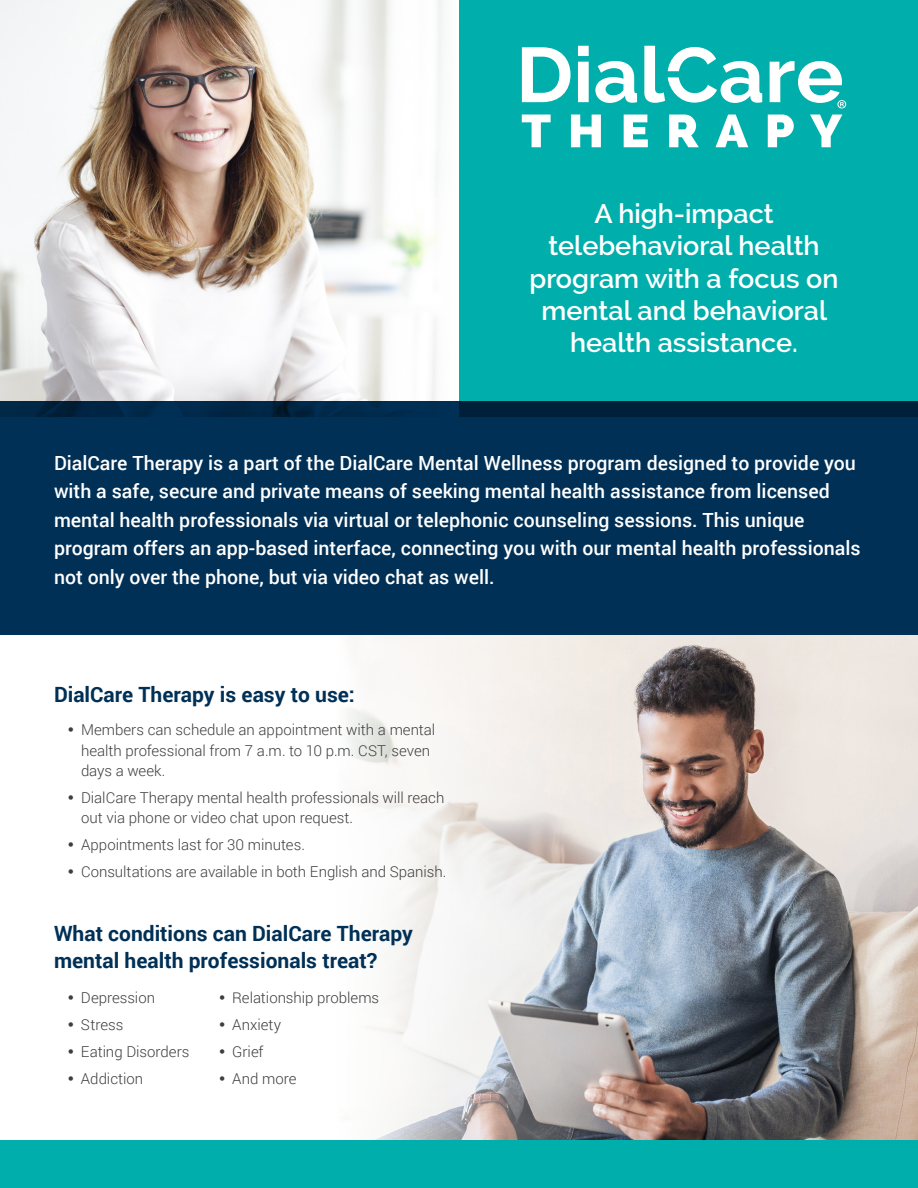
<style>
.page{position:relative;width:918px;height:1188px;background:#fff}
.page>*{position:absolute;margin:0;border:0;box-sizing:border-box;transform-origin:0 0}
.t1{font:600 27px/32.4px "Raleway";color:#fff;text-align:center}
.t2{font:700 21px/27px "Roboto";color:#003056}
.t3{font:500 19.5px/28.5px "Roboto";color:#fff}
.Bullets{font:300 15px/20.2px "Roboto";color:#3e3e3f}
</style>
<div class="page">
<div style="left:0;top:0;width:918px;height:417px;background:#00afab"></div>
<img style="left:348px;top:635px;width:570px;height:505px">
<img style="left:0;top:0;width:459px;height:402px">
<div style="left:0;top:402px;width:918px;height:233px;background:#003056"></div>
<div style="left:0;top:1140px;width:918px;height:48px;background:#00afab"></div>
<svg style="left:522px;top:115px;width:29px;height:32px"></svg>
<svg style="left:571px;top:115px;width:30px;height:32px"></svg>
<svg style="left:624px;top:115px;width:24px;height:32px"></svg>
<svg style="left:669px;top:115px;width:30px;height:32px"></svg>
<svg style="left:716px;top:115px;width:32px;height:32px"></svg>
<svg style="left:768px;top:115px;width:26px;height:32px"></svg>
<svg style="left:810px;top:115px;width:32px;height:32px"></svg>
<svg style="left:522px;top:47px;width:49px;height:55px"></svg>
<svg style="left:578px;top:46px;width:11px;height:56px"></svg>
<svg style="left:595px;top:61px;width:42px;height:42px"></svg>
<svg style="left:644px;top:46px;width:118px;height:57px"></svg>
<svg style="left:770px;top:61px;width:76px;height:47px"></svg>
<p class="t1" style="left:529px;top:197px;width:311px">A high-impact telebehavioral health program with a focus on mental and behavioral health assistance.</p>
<p class="t3" style="left:54px;top:448px;width:808px">DialCare Therapy is a part of the DialCare Mental Wellness program designed to provide you with a safe, secure and private means of seeking mental health assistance from licensed mental health professionals via virtual or telephonic counseling sessions. This unique program offers an app-based interface, connecting you with our mental health professionals not only over the phone, but via video chat as well.</p>
<p class="t2" style="left:54px;top:680px;width:302px">DialCare Therapy is easy to use:</p>
<p class="Bullets" style="left:81px;top:719px;width:356px">Members can schedule an appointment with a mental health professional from 7 a.m. to 10 p.m. CST, seven days a week.</p>
<p class="Bullets" style="left:81px;top:787px;width:365px">DialCare Therapy mental health professionals will reach out via phone or video chat upon request.</p>
<p class="Bullets" style="left:81px;top:834px;width:225px">Appointments last for 30 minutes.</p>
<p class="Bullets" style="left:81px;top:861px;width:367px">Consultations are available in both English and Spanish.</p>
<p class="t2" style="left:54px;top:919px;width:360px">What conditions can DialCare Therapy mental health professionals treat?</p>
<p class="Bullets" style="left:81px;top:987px;width:76px">Depression</p>
<p class="Bullets" style="left:81px;top:1014px;width:44px">Stress</p>
<p class="Bullets" style="left:81px;top:1041px;width:110px">Eating Disorders</p>
<p class="Bullets" style="left:81px;top:1068px;width:64px">Addiction</p>
<p class="Bullets" style="left:232px;top:987px;width:149px">Relationship problems</p>
<p class="Bullets" style="left:232px;top:1014px;width:51px">Anxiety</p>
<p class="Bullets" style="left:232px;top:1041px;width:33px">Grief</p>
<p class="Bullets" style="left:232px;top:1068px;width:66px">And more</p>
</div>
